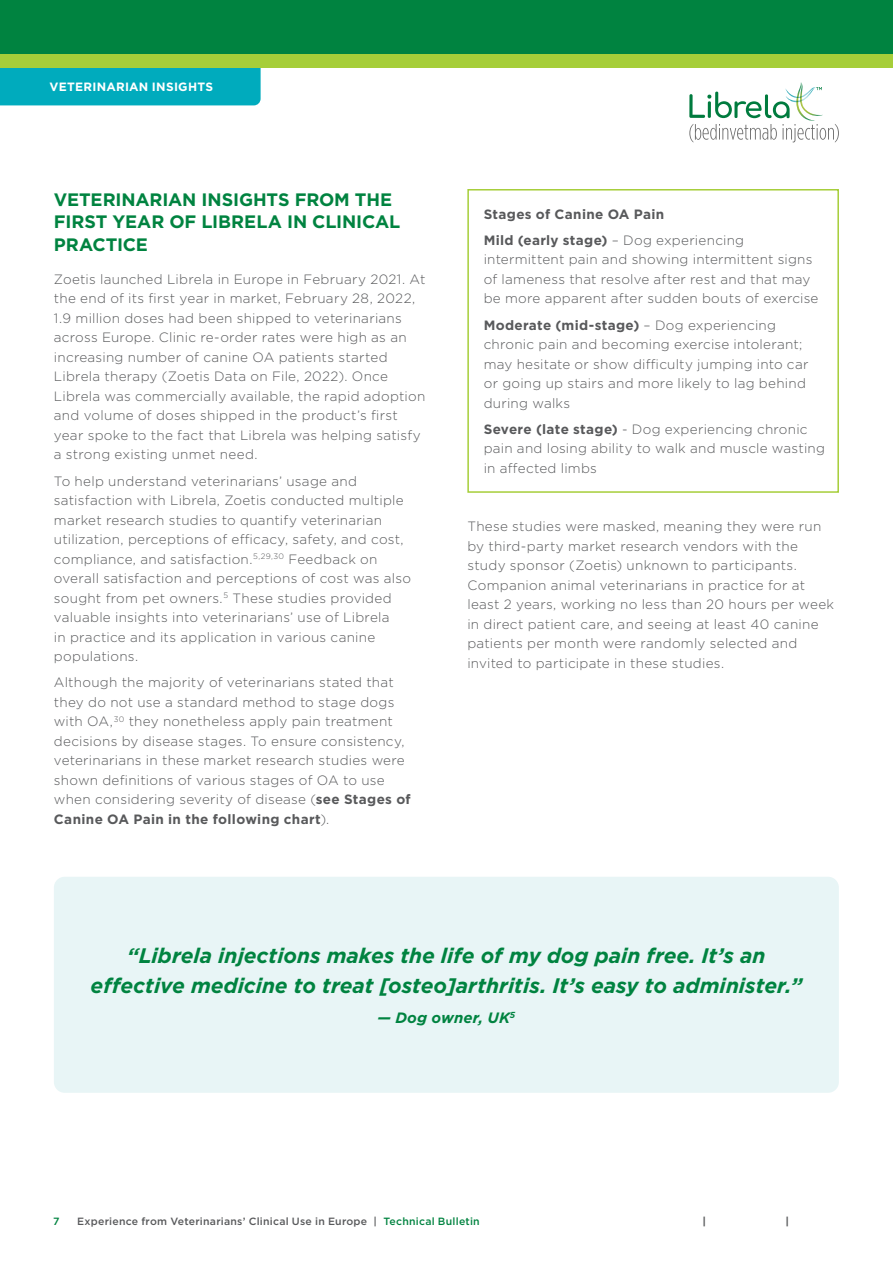
<style>
.page{position:relative;width:893px;height:1263px;background:#fff}
.page>*{position:absolute;margin:0;border:0;box-sizing:border-box;transform-origin:0 0}
.t1{font:italic 700 21px/30px "Gotham";color:#008340;text-align:center}
.t2{font:700 18px/22.5px "Gotham";letter-spacing:-.005em;color:#008340}
.t3{font:italic 700 15px "Gotham";color:#008340}
.t4{font:300 13.5px/19.5px "Gotham";letter-spacing:.02em;color:#58595b}
.t5{font:700 13.5px/26.2px "Gotham";letter-spacing:.025em;color:#58595b}
.t6{font:700 12px "Gotham";letter-spacing:.02em;color:#fff}
.t7{font:500 10.5px "Gotham";letter-spacing:.02em;color:#58595b}
.t8{font:700 10.5px "Gotham";color:#58595b}
.t9{font:500 10.5px "Gotham";color:#008340}
.s1{font-weight:700}
.s2{font-weight:300}
.s3{color:#008340}
</style>
<div class="page">
<div style="left:0;top:68px;width:261px;height:37px;background:#00abbd"></div>
<div style="left:0;top:0;width:893px;height:54px;background:#008340"></div>
<div style="left:0;top:54px;width:893px;height:14px;background:#a6ce39"></div>
<svg style="left:689px;top:82px;width:150px;height:61px"></svg>
<div style="left:467px;top:189px;width:372px;height:304px;border:2px solid #a6ce39"></div>
<div style="left:54px;top:877px;width:785px;height:216px;background:#e8f5f6;border-radius:11px"></div>
<p class="t6" style="left:50px;top:80px;width:165px">VETERINARIAN INSIGHTS</p>
<h2 class="t2" style="left:54px;top:188px;width:348px">VETERINARIAN INSIGHTS FROM THE<br>FIRST YEAR OF LIBRELA IN CLINICAL<br>PRACTICE</h2>
<p class="t4" style="left:54px;top:269px;width:373px">Zoetis launched Librela in Europe in February 2021. At the end of its first year in market, February 28, 2022, 1.9 million doses had been shipped to veterinarians across Europe. Clinic re-order rates were high as an increasing number of canine OA patients started Librela therapy (Zoetis Data on File, 2022). Once Librela was commercially available, the rapid adoption and volume of doses shipped in the product’s first year spoke to the fact that Librela was helping satisfy a strong existing unmet need.</p>
<p class="t4" style="left:54px;top:471px;width:359px">To help understand veterinarians’ usage and satisfaction with Librela, Zoetis conducted multiple market research studies to quantify veterinarian utilization, perceptions of efficacy, safety, and cost, compliance, and satisfaction.<sup>5,29,30</sup> Feedback on overall satisfaction and perceptions of cost was also sought from pet owners.<sup>5</sup> These studies provided valuable insights into veterinarians’ use of Librela<br>in practice and its application in various canine populations.</p>
<p class="t4" style="left:54px;top:672px;width:358px">Although the majority of veterinarians stated that they do not use a standard method to stage dogs with OA,<sup>30</sup> they nonetheless apply pain treatment decisions by disease stages. To ensure consistency, veterinarians in these market research studies were shown definitions of various stages of OA to use when considering severity of disease (<span class="s1">see Stages of Canine OA Pain in the following chart</span>).</p>
<p class="t5" style="left:484px;top:200px;width:262px">Stages of Canine OA Pain<br>Mild (early stage) <span class="s2">– Dog experiencing</span></p>
<p class="t4" style="left:484px;top:250px;width:336px">intermittent pain and showing intermittent signs of lameness that resolve after rest and that may be more apparent after sudden bouts of exercise</p>
<p class="t4" style="left:484px;top:315px;width:326px"><span class="s1">Moderate (mid-stage)</span> – Dog experiencing chronic pain and becoming exercise intolerant; may hesitate or show difficulty jumping into car or going up stairs and more likely to lag behind during walks</p>
<p class="t4" style="left:484px;top:419px;width:343px"><span class="s1">Severe (late stage)</span> - Dog experiencing chronic pain and losing ability to walk and muscle wasting in affected limbs</p>
<p class="t4" style="left:467px;top:516px;width:368px">These studies were masked, meaning they were run by third-party market research vendors with the study sponsor (Zoetis) unknown to participants.<br>Companion animal veterinarians in practice for at least 2 years, working no less than 20 hours per week in direct patient care, and seeing at least 40 canine patients per month were randomly selected and invited to participate in these studies.</p>
<h1 class="t1" style="left:91px;top:940px;width:713px">“Librela injections makes the life of my dog pain free. It’s an effective medicine to treat [osteo]arthritis. It’s easy to administer.”</h1>
<p class="t3" style="left:378px;top:1008px;width:139px">— Dog owner, UK<sup>5</sup></p>
<p class="t9" style="left:53px;top:1215px;width:8px">7</p>
<p class="t7" style="left:77px;top:1215px;width:404px">Experience from Veterinarians’ Clinical Use in Europe | <span class="s3">Technical Bulletin</span></p>
<p class="t8" style="left:703px;top:1216px;width:5px">|</p>
<p class="t8" style="left:785px;top:1216px;width:5px">|</p>
</div>
